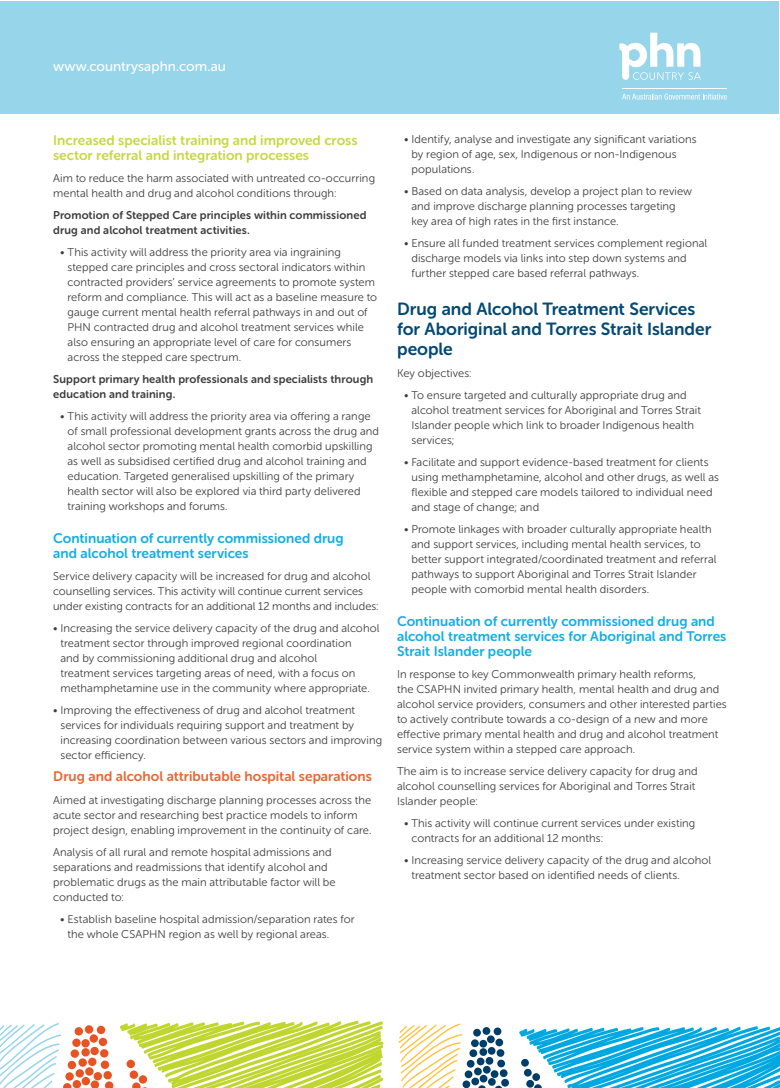
<style>
.page{position:relative;width:780px;height:1088px;background:#fff}
.page>*{position:absolute;margin:0;border:0;box-sizing:border-box;transform-origin:0 0}
.t1{font:17.5px/20px "Museo Sans Rounded 700";color:#024974}
.t2{font:13.75px/15px "Museo Sans Rounded 700";color:#13aee4}
.t3{font:13.75px/15px "Museo Sans Rounded 700";color:#c7d843}
.t4{font:13.75px "Museo Sans Rounded 700";letter-spacing:.005em;color:#e96631}
.t5{font:13.75px "Museo Sans Rounded 500";letter-spacing:.005em;color:#fff}
.t6{font:11.25px/15px "Museo Sans Rounded 300";letter-spacing:.005em;color:#3e3e3f}
.t7{font:11.25px/15px "Museo Sans Rounded 700";letter-spacing:.01em;color:#3e3e3f}
</style>
<div class="page">
<div style="left:0;top:1px;width:778px;height:112px;background:#97d5ea"></div>
<svg style="left:398px;top:1023px;width:382px;height:65px"></svg>
<svg style="left:0;top:1020px;width:384px;height:68px"></svg>
<svg style="left:619px;top:33px;width:81px;height:47px"></svg>
<svg style="left:622px;top:94px;width:104px;height:6px"></svg>
<hr style="left:622px;top:88px;width:104px;height:1px;background:#fff">
<p class="t5" style="left:53px;top:59px;width:174px">www.countrysaphn.com.au</p>
<p class="t3" style="left:53px;top:133px;width:306px">Increased specialist training and improved cross sector referral and integration processes</p>
<p class="t6" style="left:53px;top:171px;width:323px">Aim to reduce the harm associated with untreated co-occurring mental health and drug and alcohol conditions through:</p>
<p class="t7" style="left:53px;top:208px;width:315px">Promotion of Stepped Care principles within commissioned drug and alcohol treatment activities.</p>
<p class="t6" style="left:68px;top:245px;width:311px;text-indent:-7px">• This activity will address the priority area via ingraining stepped care principles and cross sectoral indicators within contracted providers’ service agreements to promote system reform and compliance. This will act as a baseline measure to gauge current mental health referral pathways in and out of PHN contracted drug and alcohol treatment services while also ensuring an appropriate level of care for consumers across the stepped care spectrum.</p>
<p class="t7" style="left:53px;top:372px;width:321px">Support primary health professionals and specialists through education and training.</p>
<p class="t6" style="left:68px;top:409px;width:313px;text-indent:-7px">• This activity will address the priority area via offering a range of small professional development grants across the drug and alcohol sector promoting mental health comorbid upskilling as well as subsidised certified drug and alcohol training and education. Targeted generalised upskilling of the primary health sector will also be explored via third party delivered training workshops and forums.</p>
<p class="t2" style="left:53px;top:531px;width:292px">Continuation of currently commissioned drug and alcohol treatment services</p>
<p class="t6" style="left:53px;top:569px;width:327px">Service delivery capacity will be increased for drug and alcohol counselling services. This activity will continue current services under existing contracts for an additional 12 months and includes:</p>
<p class="t6" style="left:60px;top:621px;width:320px;text-indent:-7px">• Increasing the service delivery capacity of the drug and alcohol treatment sector through improved regional coordination<br>and by commissioning additional drug and alcohol<br>treatment services targeting areas of need, with a focus on methamphetamine use in the community where appropriate.</p>
<p class="t6" style="left:60px;top:703px;width:323px;text-indent:-7px">• Improving the effectiveness of drug and alcohol treatment services for individuals requiring support and treatment by increasing coordination between various sectors and improving sector efficiency.</p>
<p class="t4" style="left:53px;top:769px;width:320px">Drug and alcohol attributable hospital separations</p>
<p class="t6" style="left:53px;top:792px;width:320px">Aimed at investigating discharge planning processes across the acute sector and researching best practice models to inform project design, enabling improvement in the continuity of care.</p>
<p class="t6" style="left:53px;top:844px;width:284px">Analysis of all rural and remote hospital admissions and separations and readmissions that identify alcohol and problematic drugs as the main attributable factor will be conducted to:</p>
<p class="t6" style="left:68px;top:911px;width:288px;text-indent:-7px">• Establish baseline hospital admission/separation rates for the whole CSAPHN region as well by regional areas.</p>
<p class="t6" style="left:411px;top:132px;width:287px;text-indent:-7px">• Identify, analyse and investigate any significant variations by region of age, sex, Indigenous or non-Indigenous populations.</p>
<p class="t6" style="left:411px;top:184px;width:282px;text-indent:-7px">• Based on data analysis, develop a project plan to review and improve discharge planning processes targeting key area of high rates in the first instance.</p>
<p class="t6" style="left:411px;top:236px;width:297px;text-indent:-7px">• Ensure all funded treatment services complement regional discharge models via links into step down systems and further stepped care based referral pathways.</p>
<h1 class="t1" style="left:397px;top:299px;width:316px">Drug and Alcohol Treatment Services for Aboriginal and Torres Strait Islander people</h1>
<p class="t6" style="left:397px;top:366px;width:76px">Key objectives:</p>
<p class="t6" style="left:411px;top:388px;width:291px;text-indent:-7px">• To ensure targeted and culturally appropriate drug and alcohol treatment services for Aboriginal and Torres Strait Islander people which link to broader Indigenous health services;</p>
<p class="t6" style="left:411px;top:455px;width:309px;text-indent:-7px">• Facilitate and support evidence-based treatment for clients using methamphetamine, alcohol and other drugs, as well as flexible and stepped care models tailored to individual need and stage of change; and</p>
<p class="t6" style="left:411px;top:522px;width:307px;text-indent:-7px">• Promote linkages with broader culturally appropriate health and support services, including mental health services, to better support integrated/coordinated treatment and referral pathways to support Aboriginal and Torres Strait Islander people with comorbid mental health disorders.</p>
<p class="t2" style="left:397px;top:614px;width:331px">Continuation of currently commissioned drug and alcohol treatment services for Aboriginal and Torres<br>Strait Islander people</p>
<p class="t6" style="left:397px;top:667px;width:331px">In response to key Commonwealth primary health reforms,<br>the CSAPHN invited primary health, mental health and drug and alcohol service providers, consumers and other interested parties to actively contribute towards a co-design of a new and more effective primary mental health and drug and alcohol treatment service system within a stepped care approach.</p>
<p class="t6" style="left:397px;top:764px;width:302px">The aim is to increase service delivery capacity for drug and alcohol counselling services for Aboriginal and Torres Strait<br>Islander people:</p>
<p class="t6" style="left:411px;top:816px;width:285px;text-indent:-7px">• This activity will continue current services under existing contracts for an additional 12 months:</p>
<p class="t6" style="left:411px;top:853px;width:301px;text-indent:-7px">• Increasing service delivery capacity of the drug and alcohol treatment sector based on identified needs of clients.</p>
</div>
